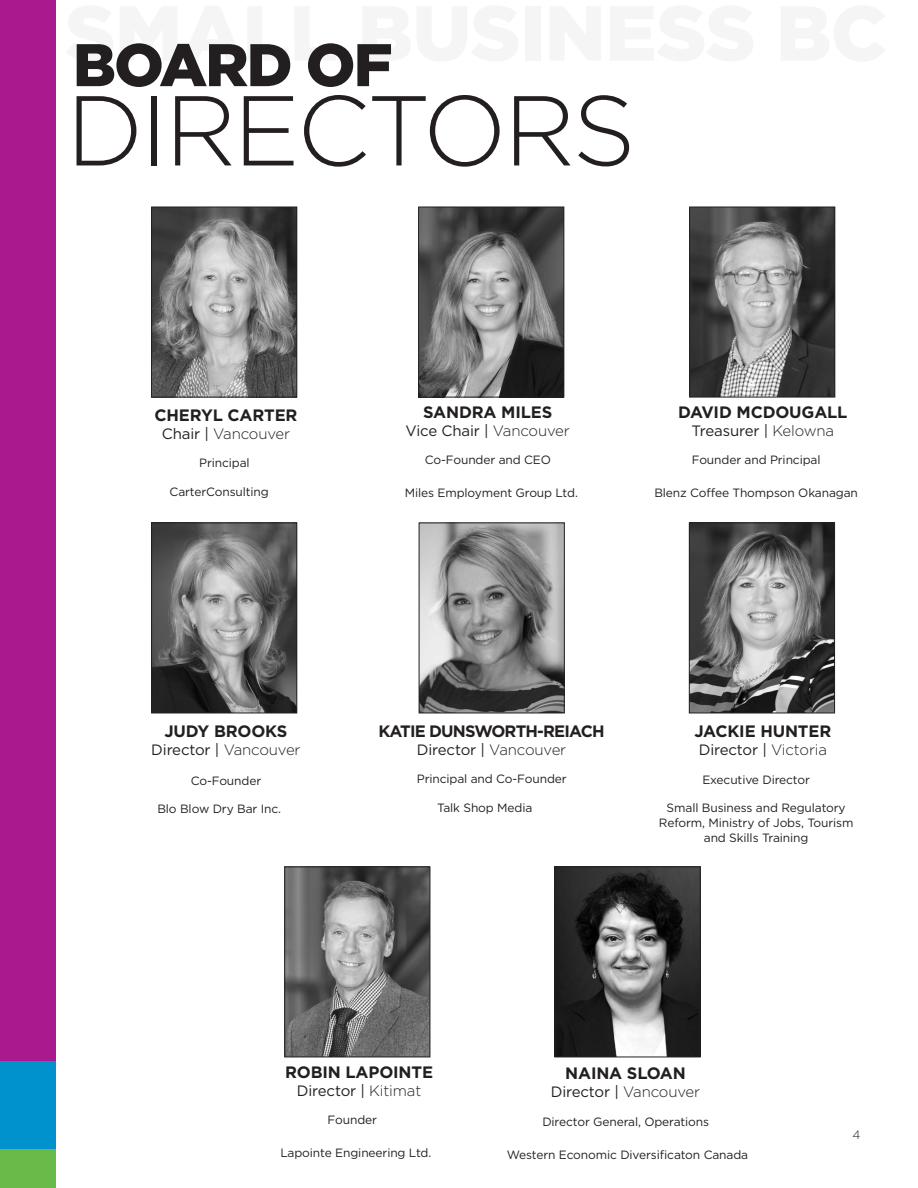
<style>
.page{position:relative;width:918px;height:1188px;background:#fff}
.page>*{position:absolute;margin:0;border:0;box-sizing:border-box;transform-origin:0 0}
.gray_headers{font:300 99px "Gotham";letter-spacing:-.03em;color:#231f20}
.gray_headers-2{font:900 60px "Gotham";letter-spacing:-.03em;color:#231f20}
.bOARD_NAME{font:700 16.5px "Gotham";letter-spacing:-.01em;color:#231f20}
.bOARD_NAME-2{font:700 16.5px "Gotham";letter-spacing:-.05em;color:#231f20}
.BOARD_POSITION{font:700 16.5px "Gotham";letter-spacing:-.01em;color:#231f20}
.bOARD_NAME-3{font:15px "Gotham";letter-spacing:-.01em;color:#231f20}
.BOARD_POSITION-2{font:15px "Gotham";letter-spacing:-.01em;color:#231f20}
.BOARD_POSITION-3{font:300 15px "Gotham";letter-spacing:-.01em;color:#231f20}
.board_desc{font:12px/15px "Gotham";letter-spacing:-.01em;color:#231f20;text-align:center}
.bOARD_NAME-4{font:12px "Gotham";letter-spacing:-.01em;color:#231f20}
.t1{font:300 12px "Gotham";color:#231f20}
.s1{font-weight:400}
.s2{font-weight:300}
</style>
<div class="page">
<div style="left:0;top:0;width:55px;height:1062px;background:#aa198d"></div>
<div style="left:0;top:1149px;width:55px;height:39px;background:#68bb49"></div>
<div style="left:0;top:1062px;width:55px;height:87px;background:#0092cc"></div>
<img style="left:153px;top:209px;width:142px;height:186px">
<div style="left:151px;top:207px;width:146px;height:190px;border:1px solid #231f20"></div>
<img style="left:287px;top:869px;width:141px;height:186px">
<div style="left:285px;top:867px;width:145px;height:190px;border:1px solid #231f20"></div>
<img style="left:153px;top:525px;width:142px;height:186px">
<div style="left:151px;top:523px;width:146px;height:190px;border:1px solid #231f20"></div>
<img style="left:691px;top:209px;width:142px;height:186px">
<div style="left:689px;top:207px;width:146px;height:190px;border:1px solid #231f20"></div>
<img style="left:557px;top:869px;width:141px;height:186px">
<div style="left:555px;top:867px;width:145px;height:190px;border:1px solid #231f20"></div>
<img style="left:421px;top:525px;width:142px;height:186px">
<div style="left:419px;top:523px;width:146px;height:190px;border:1px solid #231f20"></div>
<img style="left:420px;top:209px;width:142px;height:186px">
<div style="left:418px;top:207px;width:146px;height:190px;border:1px solid #231f20"></div>
<img style="left:691px;top:525px;width:142px;height:186px">
<div style="left:689px;top:523px;width:146px;height:190px;border:1px solid #231f20"></div>
<p class="gray_headers-2" style="left:73px;top:24px;width:321px">BOARD OF</p>
<p class="gray_headers" style="left:66px;top:68px;width:571px">DIRECTORS</p>
<p class="BOARD_POSITION" style="left:154px;top:404px;width:145px">CHERYL CARTER</p>
<p class="BOARD_POSITION-3" style="left:162px;top:424px;width:130px"><span class="s1">Chair |</span> Vancouver</p>
<p class="board_desc" style="left:199px;top:455px;width:52px">Principal</p>
<p class="board_desc" style="left:170px;top:484px;width:101px">CarterConsulting</p>
<p class="bOARD_NAME" style="left:423px;top:401px;width:131px">SANDRA MILES</p>
<p class="bOARD_NAME-3" style="left:406px;top:421px;width:166px">Vice Chair | <span class="s2">Vancouver</span></p>
<p class="board_desc" style="left:425px;top:452px;width:128px">Co-Founder and CEO</p>
<p class="board_desc" style="left:405px;top:485px;width:175px">Miles Employment Group Ltd.</p>
<p class="bOARD_NAME" style="left:678px;top:401px;width:171px">DAVID MCDOUGALL</p>
<p class="bOARD_NAME-3" style="left:692px;top:421px;width:144px">Treasurer | <span class="s2">Kelowna</span></p>
<p class="board_desc" style="left:692px;top:452px;width:130px">Founder and Principal</p>
<p class="board_desc" style="left:654px;top:485px;width:205px">Blenz Coffee Thompson Okanagan</p>
<p class="bOARD_NAME" style="left:164px;top:720px;width:125px">JUDY BROOKS</p>
<p class="bOARD_NAME-3" style="left:151px;top:740px;width:151px">Director | <span class="s2">Vancouver</span></p>
<p class="bOARD_NAME-4" style="left:191px;top:773px;width:72px">Co-Founder</p>
<p class="board_desc" style="left:157px;top:801px;width:125px">Blo Blow Dry Bar Inc.</p>
<p class="bOARD_NAME-2" style="left:379px;top:720px;width:228px">KATIE DUNSWORTH-REIACH</p>
<p class="bOARD_NAME-3" style="left:417px;top:740px;width:151px">Director | <span class="s2">Vancouver</span></p>
<p class="board_desc" style="left:417px;top:771px;width:151px">Principal and Co-Founder</p>
<p class="board_desc" style="left:437px;top:800px;width:97px">Talk Shop Media</p>
<p class="bOARD_NAME" style="left:695px;top:721px;width:138px">JACKIE HUNTER</p>
<p class="bOARD_NAME-3" style="left:699px;top:740px;width:130px">Director | <span class="s2">Victoria</span></p>
<p class="board_desc" style="left:702px;top:772px;width:109px">Executive Director</p>
<p class="board_desc" style="left:659px;top:800px;width:196px">Small Business and Regulatory<br>Reform, Ministry of Jobs, Tourism and Skills Training</p>
<p class="bOARD_NAME" style="left:285px;top:1061px;width:149px">ROBIN LAPOINTE</p>
<p class="BOARD_POSITION-2" style="left:297px;top:1081px;width:126px">Director | <span class="s2">Kitimat</span></p>
<p class="board_desc" style="left:328px;top:1112px;width:51px">Founder</p>
<p class="board_desc" style="left:280px;top:1145px;width:153px">Lapointe Engineering Ltd.</p>
<p class="bOARD_NAME" style="left:565px;top:1063px;width:122px">NAINA SLOAN</p>
<p class="bOARD_NAME-3" style="left:551px;top:1083px;width:151px">Director | <span class="s2">Vancouver</span></p>
<p class="board_desc" style="left:542px;top:1114px;width:168px">Director General, Operations</p>
<p class="board_desc" style="left:507px;top:1147px;width:243px">Western Economic Diversificaton Canada</p>
<p class="t1" style="left:853px;top:1127px;width:9px">4</p>
</div>
